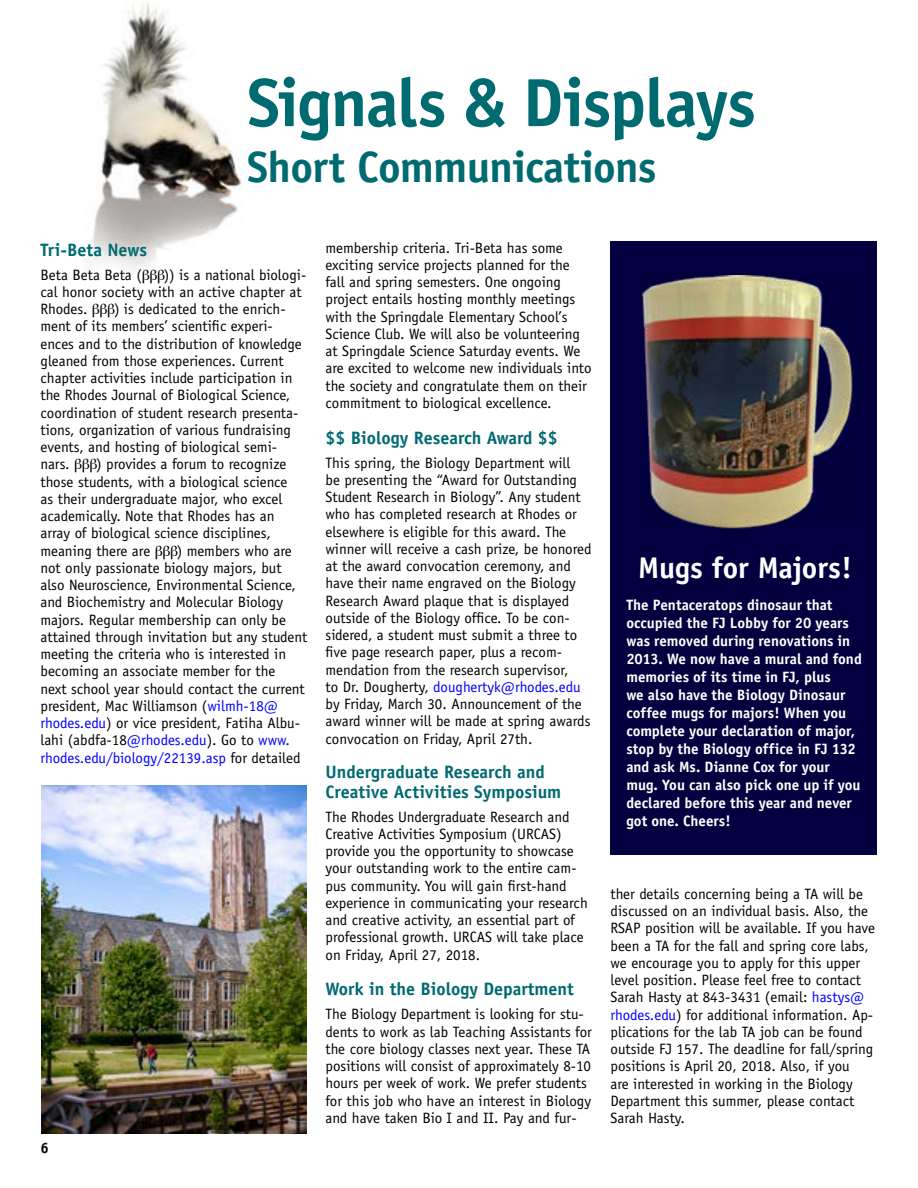
<style>
.page{position:relative;width:918px;height:1188px;background:#fff}
.page>*{position:absolute;margin:0;border:0;box-sizing:border-box;transform-origin:0 0}
.t1{font:700 68.4px "Officina Sans";letter-spacing:-.025em;color:#006a71}
.t2{font:700 43.95px "Officina Sans";letter-spacing:-.02em;color:#006a71}
.t3{font:700 30px "Officina Sans";letter-spacing:-.005em;color:#fff}
.t4{font:700 18px/19.5px "Officina Sans";color:#006a71}
.t5{font:15px/17.2px "Officina Sans";color:#000}
.t6{font:700 15px/18px "Officina Sans";letter-spacing:-.005em;color:#fff}
.t7{font:700 15px "Officina Sans";color:#000}
.s1{color:#00f}
</style>
<div class="page">
<img style="left:86px;top:3px;width:156px;height:268px">
<div style="left:610px;top:241px;width:268px;height:614px;background:#04003f"></div>
<img style="left:642px;top:276px;width:211px;height:253px">
<img style="left:41px;top:785px;width:266px;height:349px">
<svg style="left:143px;top:269px;width:22px;height:2px"></svg>
<h1 class="t1" style="left:247px;top:60px;width:510px">Signals &amp; Displays</h1>
<h2 class="t2" style="left:247px;top:140px;width:411px">Short Communications</h2>
<p class="t4" style="left:40px;top:239px;width:108px">Tri-Beta News</p>
<p class="t5" style="left:40px;top:266px;width:103px">Beta Beta Beta (</p>
<p class="t5" style="left:40px;top:266px;width:267px;text-indent:123px">)) is a national biologi&shy;cal honor society with an active chapter at<br>Rhodes.</p>
<p class="t5" style="left:40px;top:300px;width:263px;text-indent:74px">) is dedicated to the enrich&shy;ment of its members’ scientific experi&shy;ences and to the distribution of knowledge gleaned from those experiences. Current chapter activities include participation in the Rhodes Journal of Biological Science, coordination of student research presenta&shy;tions, organization of various fundraising events, and hosting of biological semi&shy;nars.</p>
<p class="t5" style="left:40px;top:456px;width:249px;text-indent:56px">) provides a forum to recognize those students, with a biological science as their undergraduate major, who excel academically. Note that Rhodes has an array of biological science disciplines, meaning there are</p>
<p class="t5" style="left:40px;top:542px;width:268px;text-indent:136px">) members who are not only passionate biology majors, but also Neuroscience, Environmental Science, and Biochemistry and Molecular Biology majors. Regular membership can only be attained through invitation but any student meeting the criteria who is interested in becoming an associate member for the<br>next school year should contact the current president, Mac Williamson (<span class="s1">wilmh-18@ rhodes.edu</span>) or vice president, Fatiha Albu&shy;lahi (abdfa-18<span class="s1">@rhodes.edu</span>). Go to <span class="s1">www. rhodes.edu/biology/22139.asp</span> for detailed</p>
<p class="t7" style="left:40px;top:1138px;width:10px">6</p>
<p class="t5" style="left:326px;top:239px;width:268px">membership criteria. Tri-Beta has some exciting service projects planned for the fall and spring semesters. One ongoing project entails hosting monthly meetings with the Springdale Elementary School’s Science Club. We will also be volunteering at Springdale Science Saturday events. We are excited to welcome new individuals into the society and congratulate them on their commitment to biological excellence.</p>
<p class="t4" style="left:326px;top:428px;width:234px">$$ Biology Research Award $$</p>
<p class="t5" style="left:326px;top:454px;width:268px">This spring, the Biology Department will<br>be presenting the “Award for Outstanding Student Research in Biology”. Any student who has completed research at Rhodes or elsewhere is eligible for this award. The winner will receive a cash prize, be honored at the award convocation ceremony, and have their name engraved on the Biology Research Award plaque that is displayed outside of the Biology office. To be con&shy;sidered, a student must submit a three to five page research paper, plus a recom&shy;mendation from the research supervisor,<br>to Dr. Dougherty, <span class="s1">doughertyk@rhodes.edu </span>by Friday, March 30. Announcement of the award winner will be made at spring awards convocation on Friday, April 27th.</p>
<p class="t4" style="left:326px;top:762px;width:237px">Undergraduate Research and<br>Creative Activities Symposium</p>
<p class="t5" style="left:326px;top:808px;width:264px">The Rhodes Undergraduate Research and Creative Activities Symposium (URCAS) provide you the opportunity to showcase your outstanding work to the entire cam&shy;pus community. You will gain first-hand experience in communicating your research and creative activity, an essential part of professional growth. URCAS will take place on Friday, April 27, 2018.</p>
<p class="t4" style="left:326px;top:979px;width:250px">Work in the Biology Department</p>
<p class="t5" style="left:326px;top:1006px;width:268px">The Biology Department is looking for stu&shy;dents to work as lab Teaching Assistants for the core biology classes next year. These TA positions will consist of approximately 8-10 hours per week of work. We prefer students for this job who have an interest in Biology and have taken Bio I and II. Pay and fur-</p>
<h3 class="t3" style="left:638px;top:549px;width:215px">Mugs for Majors!</h3>
<p class="t6" style="left:626px;top:595px;width:237px">The Pentaceratops dinosaur that occupied the FJ Lobby for 20 years was removed during renovations in<br>2013. We now have a mural and fond memories of its time in FJ, plus<br>we also have the Biology Dinosaur coffee mugs for majors! When you complete your declaration of major, stop by the Biology office in FJ 132 and ask Ms. Dianne Cox for your mug. You can also pick one up if you declared before this year and never got one. Cheers!</p>
<p class="t5" style="left:610px;top:885px;width:266px">ther details concerning being a TA will be discussed on an individual basis. Also, the RSAP position will be available. If you have been a TA for the fall and spring core labs, we encourage you to apply for this upper level position. Please feel free to contact Sarah Hasty at 843-3431 (email: <span class="s1">hastys@ rhodes.edu</span>) for additional information. Ap&shy;plications for the lab TA job can be found outside FJ 157. The deadline for fall/spring positions is April 20, 2018. Also, if you<br>are interested in working in the Biology Department this summer, please contact Sarah Hasty.</p>
</div>
